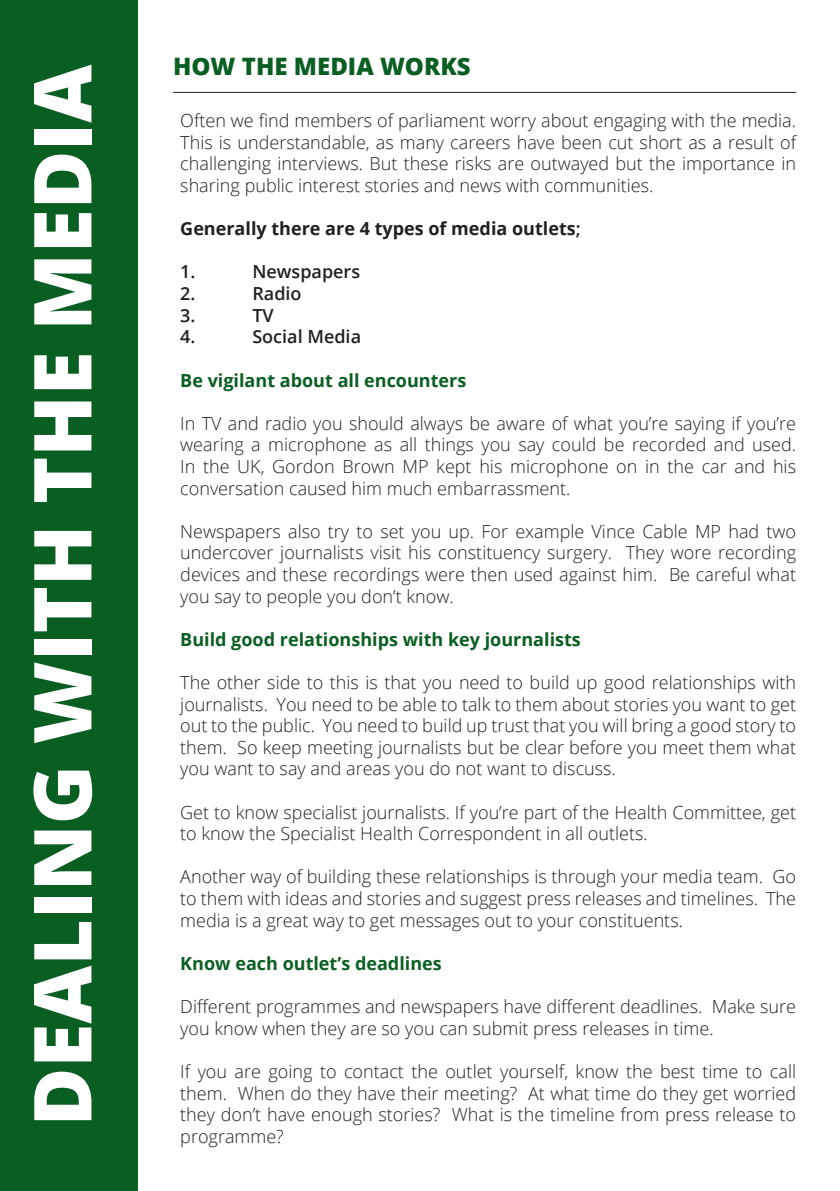
<style>
.page{position:relative;width:840px;height:1191px;background:#fff}
.page>*{position:absolute;margin:0;border:0;box-sizing:border-box;transform-origin:0 0}
.t1{font:800 80px "Open Sans";color:#fff}
.t2{font:800 24px "Open Sans";color:#095e21}
.t3{font:300 18px/21.6px "Open Sans";color:#231f20;text-align:justify}
.t4{font:700 18px "Open Sans";color:#095e21}
.t5{font:700 18px "Open Sans";color:#231f20}
.t6{font:600 18px "Open Sans";color:#231f20}
.s1{font-weight:600}
</style>
<div class="page">
<div style="left:0;top:0;width:137px;height:1191px;background:#095e21"></div>
<hr style="left:173px;top:92px;width:622px;height:1px;background:#231f20">
<h1 class="t1" style="left:1px;top:1126px;width:1063px;rotate:-90deg">DEALING WITH THE MEDIA</h1>
<h2 class="t2" style="left:173px;top:48px;width:299px">HOW THE MEDIA WORKS</h2>
<p class="t3" style="left:180px;top:109px;width:617px">Often we find members of parliament worry about engaging with the media.<br>This is understandable, as many careers have been cut short as a result of challenging interviews. But these risks are outwayed but the importance in sharing public interest stories and news with communities.</p>
<p class="t5" style="left:180px;top:216px;width:402px">Generally there are 4 types of media outlets<span class="s1">;</span></p>
<p class="t6" style="left:180px;top:259px;width:17px">1.</p>
<p class="t6" style="left:252px;top:259px;width:109px">Newspapers</p>
<p class="t6" style="left:180px;top:281px;width:17px">2.</p>
<p class="t6" style="left:252px;top:281px;width:51px">Radio</p>
<p class="t6" style="left:180px;top:303px;width:17px">3.</p>
<p class="t6" style="left:252px;top:303px;width:23px">TV</p>
<p class="t6" style="left:180px;top:324px;width:17px">4.</p>
<p class="t6" style="left:252px;top:324px;width:110px">Social Media</p>
<p class="t4" style="left:180px;top:367px;width:287px">Be vigilant about all encounters</p>
<p class="t3" style="left:180px;top:412px;width:617px">In TV and radio you should always be aware of what you’re saying if you’re wearing a microphone as all things you say could be recorded and used.<br>In the UK, Gordon Brown MP kept his microphone on in the car and his conversation caused him much embarrassment.</p>
<p class="t3" style="left:180px;top:520px;width:617px">Newspapers also try to set you up. For example Vince Cable MP had two undercover journalists visit his constituency surgery. They wore recording devices and these recordings were then used against him. Be careful what you say to people you don’t know.</p>
<p class="t4" style="left:180px;top:626px;width:402px">Build good relationships with key journalists</p>
<p class="t3" style="left:180px;top:671px;width:617px">The other side to this is that you need to build up good relationships with journalists. You need to be able to talk to them about stories you want to get out to the public. You need to build up trust that you will bring a good story to them. So keep meeting journalists but be clear before you meet them what you want to say and areas you do not want to discuss.</p>
<p class="t3" style="left:180px;top:801px;width:617px">Get to know specialist journalists. If you’re part of the Health Committee, get to know the Specialist Health Correspondent in all outlets.</p>
<p class="t3" style="left:180px;top:865px;width:617px">Another way of building these relationships is through your media team. Go to them with ideas and stories and suggest press releases and timelines. The media is a great way to get messages out to your constituents.</p>
<p class="t4" style="left:180px;top:950px;width:263px">Know each outlet’s deadlines</p>
<p class="t3" style="left:180px;top:995px;width:617px">Different programmes and newspapers have different deadlines. Make sure you know when they are so you can submit press releases in time.</p>
<p class="t3" style="left:180px;top:1060px;width:617px">If you are going to contact the outlet yourself, know the best time to call them. When do they have their meeting? At what time do they get worried they don’t have enough stories? What is the timeline from press release to programme?</p>
</div>
